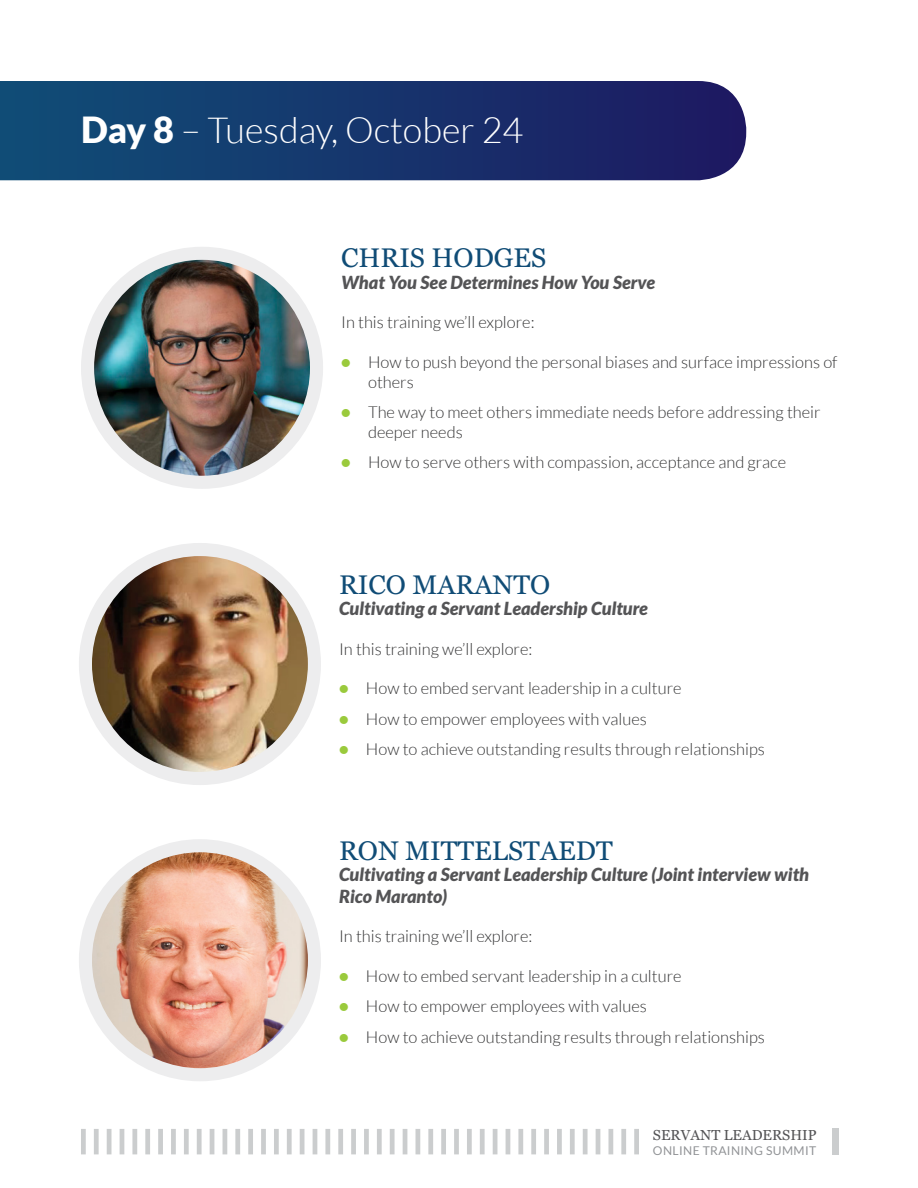
<style>
.page{position:relative;width:918px;height:1188px;background:#fff}
.page>*{position:absolute;margin:0;border:0;box-sizing:border-box;transform-origin:0 0}
.t1{font:300 36px "Lato";color:#fff}
.t2{font:27px "Georgia";color:#104c76}
.t3{font:italic 900 18px/21.6px "Lato";color:#545456}
.t4{font:300 16.5px/19.8px "Lato";color:#333334}
.t5{font:14.55px "Georgia";color:#545456}
.t6{font:12.15px "Lato";letter-spacing:.03em;color:#919396}
.s1{font-weight:900}
.s2{font-weight:900;color:#9aca3c}
</style>
<div class="page">
<div style="left:832px;top:1129px;width:6px;height:26px;background:#cbcdce"></div>
<div style="left:634px;top:1129px;width:5px;height:25px;background:#cbcdce"></div>
<div style="left:621px;top:1129px;width:5px;height:25px;background:#cbcdce"></div>
<hr style="left:609px;top:1129px;width:4px;height:25px;background:#cbcdce">
<hr style="left:596px;top:1129px;width:4px;height:25px;background:#cbcdce">
<div style="left:583px;top:1129px;width:5px;height:25px;background:#cbcdce"></div>
<div style="left:570px;top:1129px;width:5px;height:25px;background:#cbcdce"></div>
<div style="left:557px;top:1129px;width:5px;height:25px;background:#cbcdce"></div>
<div style="left:544px;top:1129px;width:5px;height:25px;background:#cbcdce"></div>
<div style="left:531px;top:1129px;width:5px;height:25px;background:#cbcdce"></div>
<div style="left:518px;top:1129px;width:5px;height:25px;background:#cbcdce"></div>
<hr style="left:506px;top:1129px;width:4px;height:25px;background:#cbcdce">
<hr style="left:493px;top:1129px;width:4px;height:25px;background:#cbcdce">
<div style="left:480px;top:1129px;width:5px;height:25px;background:#cbcdce"></div>
<div style="left:467px;top:1129px;width:5px;height:25px;background:#cbcdce"></div>
<div style="left:454px;top:1129px;width:5px;height:25px;background:#cbcdce"></div>
<div style="left:441px;top:1129px;width:5px;height:25px;background:#cbcdce"></div>
<div style="left:428px;top:1129px;width:5px;height:25px;background:#cbcdce"></div>
<hr style="left:416px;top:1129px;width:4px;height:25px;background:#cbcdce">
<hr style="left:403px;top:1129px;width:4px;height:25px;background:#cbcdce">
<div style="left:390px;top:1129px;width:5px;height:25px;background:#cbcdce"></div>
<div style="left:377px;top:1129px;width:5px;height:25px;background:#cbcdce"></div>
<div style="left:364px;top:1129px;width:5px;height:25px;background:#cbcdce"></div>
<div style="left:351px;top:1129px;width:5px;height:25px;background:#cbcdce"></div>
<div style="left:338px;top:1129px;width:5px;height:25px;background:#cbcdce"></div>
<div style="left:325px;top:1129px;width:5px;height:25px;background:#cbcdce"></div>
<hr style="left:313px;top:1129px;width:4px;height:25px;background:#cbcdce">
<hr style="left:300px;top:1129px;width:4px;height:25px;background:#cbcdce">
<div style="left:287px;top:1129px;width:5px;height:25px;background:#cbcdce"></div>
<div style="left:274px;top:1129px;width:5px;height:25px;background:#cbcdce"></div>
<div style="left:261px;top:1129px;width:5px;height:25px;background:#cbcdce"></div>
<div style="left:248px;top:1129px;width:5px;height:25px;background:#cbcdce"></div>
<div style="left:235px;top:1129px;width:5px;height:25px;background:#cbcdce"></div>
<hr style="left:223px;top:1129px;width:4px;height:25px;background:#cbcdce">
<hr style="left:210px;top:1129px;width:4px;height:25px;background:#cbcdce">
<div style="left:197px;top:1129px;width:5px;height:25px;background:#cbcdce"></div>
<div style="left:184px;top:1129px;width:5px;height:25px;background:#cbcdce"></div>
<div style="left:171px;top:1129px;width:5px;height:25px;background:#cbcdce"></div>
<div style="left:158px;top:1129px;width:5px;height:25px;background:#cbcdce"></div>
<div style="left:145px;top:1129px;width:5px;height:25px;background:#cbcdce"></div>
<div style="left:132px;top:1129px;width:5px;height:25px;background:#cbcdce"></div>
<hr style="left:120px;top:1129px;width:4px;height:25px;background:#cbcdce">
<hr style="left:107px;top:1129px;width:4px;height:25px;background:#cbcdce">
<div style="left:94px;top:1129px;width:5px;height:25px;background:#cbcdce"></div>
<div style="left:81px;top:1129px;width:5px;height:25px;background:#cbcdce"></div>
<svg style="left:0;top:81px;width:746px;height:99px;background:#19366e"></svg>
<img style="left:88px;top:253px;width:229px;height:229px;border-radius:115px">
<div style="left:81px;top:247px;width:242px;height:242px;border:13px solid #ededee;border-radius:50%"></div>
<img style="left:85px;top:550px;width:229px;height:229px;border-radius:115px">
<div style="left:79px;top:543px;width:242px;height:242px;border:13px solid #ededee;border-radius:50%"></div>
<img style="left:85px;top:846px;width:229px;height:229px;border-radius:115px">
<div style="left:79px;top:839px;width:242px;height:242px;border:13px solid #ededee;border-radius:50%"></div>
<h1 class="t1" style="left:81px;top:111px;width:444px"><span class="s1">Day 8</span> – Tuesday, October 24</h1>
<h2 class="t2" style="left:341px;top:238px;width:207px">CHRIS HODGES</h2>
<p class="t3" style="left:341px;top:272px;width:316px">What You See Determines How You Serve</p>
<p class="t4" style="left:341px;top:313px;width:195px">In this training we’ll explore:</p>
<p class="t4" style="left:368px;top:352px;width:471px;text-indent:-27px"><span class="s2">•</span> How to push beyond the personal biases and surface impressions of others</p>
<p class="t4" style="left:368px;top:402px;width:454px;text-indent:-27px"><span class="s2">•</span> The way to meet others immediate needs before addressing their deeper needs</p>
<p class="t4" style="left:341px;top:452px;width:447px"><span class="s2">•</span> How to serve others with compassion, acceptance and grace</p>
<h2 class="t2" style="left:339px;top:565px;width:213px">RICO MARANTO</h2>
<p class="t3" style="left:339px;top:598px;width:310px">Cultivating a Servant Leadership Culture</p>
<p class="t4" style="left:339px;top:639px;width:195px">In this training we’ll explore:</p>
<p class="t4" style="left:339px;top:679px;width:344px"><span class="s2">•</span> How to embed servant leadership in a culture</p>
<p class="t4" style="left:339px;top:709px;width:309px"><span class="s2">•</span> How to empower employees with values</p>
<p class="t4" style="left:339px;top:739px;width:427px"><span class="s2">•</span> How to achieve outstanding results through relationships</p>
<h2 class="t2" style="left:339px;top:831px;width:275px">RON MITTELSTAEDT</h2>
<p class="t3" style="left:339px;top:864px;width:472px">Cultivating a Servant Leadership Culture (Joint interview with<br>Rico Maranto)</p>
<p class="t4" style="left:339px;top:927px;width:195px">In this training we’ll explore:</p>
<p class="t4" style="left:339px;top:966px;width:344px"><span class="s2">•</span> How to embed servant leadership in a culture</p>
<p class="t4" style="left:339px;top:997px;width:309px"><span class="s2">•</span> How to empower employees with values</p>
<p class="t4" style="left:339px;top:1027px;width:427px"><span class="s2">•</span> How to achieve outstanding results through relationships</p>
<p class="t5" style="left:653px;top:1124px;width:165px">SERVANT LEADERSHIP</p>
<p class="t6" style="left:653px;top:1144px;width:165px">ONLINE TRAINING SUMMIT</p>
</div>
